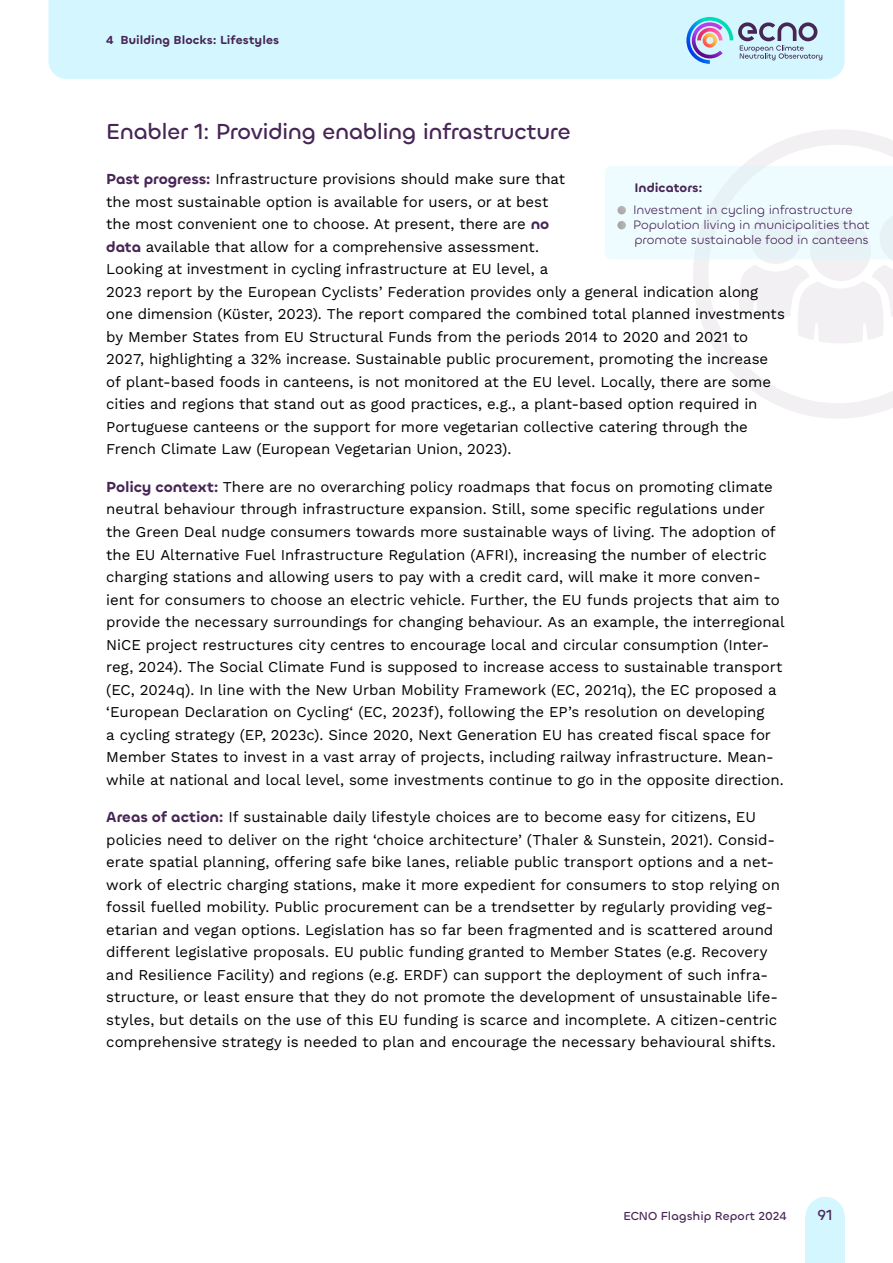
<style>
.page{position:relative;width:893px;height:1263px;background:#fff}
.page>*{position:absolute;margin:0;border:0;box-sizing:border-box;transform-origin:0 0}
.t1{font:500 22.5px "Chillax";letter-spacing:-.015em;color:#472656}
.Bodytext{font:15px/22.5px "Work Sans";letter-spacing:-.005em;color:#000}
.t2{font:500 15px "Chillax";color:#472656}
.Idicator_Bullets{font:12.75px/15px "Chillax";letter-spacing:-.005em;color:#472656}
.Indicators{font:600 12.75px "Chillax";color:#472656}
.t3{font:600 12px "Chillax";letter-spacing:.005em;color:#472656}
.t4{font:500 12px "Chillax";letter-spacing:.005em;color:#472656}
.s1{font-family:"Chillax";font-weight:600;color:#472656}
</style>
<div class="page">
<svg style="left:711px;top:129px;width:182px;height:290px"></svg>
<div style="left:48px;top:0;width:797px;height:79px;background:#d4f7ff"></div>
<div style="left:806px;top:1216px;width:39px;height:47px;background:#d4f6ff"></div>
<div style="left:806px;top:1197px;width:39px;height:39px;background:#d4f6ff;border-radius:50%"></div>
<svg style="left:686px;top:17px;width:136px;height:47px;background:#b1c5dc"></svg>
<svg style="left:605px;top:166px;width:288px;height:177px"></svg>
<p class="t3" style="left:106px;top:33px;width:174px">4 Building Blocks: Lifestyles</p>
<h3 class="t1" style="left:106px;top:118px;width:466px">Enabler 1: Providing enabling infrastructure</h3>
<p class="Bodytext" style="left:106px;top:167px;width:680px"><span class="s1">Past progress:</span> Infrastructure provisions should make sure that<br>the most sustainable option is available for users, or at best<br>the most convenient one to choose. At present, there are <span class="s1">no<br>data</span> available that allow for a comprehensive assessment.<br>Looking at investment in cycling infrastructure at EU level, a<br>2023 report by the European Cyclists’ Federation provides only a general indication along one dimension (Küster, 2023). The report compared the combined total planned investments by Member States from EU Structural Funds from the periods 2014 to 2020 and 2021 to 2027, highlighting a 32% increase. Sustainable public procurement, promoting the increase of plant-based foods in canteens, is not monitored at the EU level. Locally, there are some cities and regions that stand out as good practices, e.g., a plant-based option required in Portuguese canteens or the support for more vegetarian collective catering through the French Climate Law (European Vegetarian Union, 2023).</p>
<p class="Bodytext" style="left:106px;top:475px;width:680px"><span class="s1">Policy context:</span> There are no overarching policy roadmaps that focus on promoting climate neutral behaviour through infrastructure expansion. Still, some specific regulations under the Green Deal nudge consumers towards more sustainable ways of living. The adoption of the EU Alternative Fuel Infrastructure Regulation (AFRI), increasing the number of electric charging stations and allowing users to pay with a credit card, will make it more conven&shy;ient for consumers to choose an electric vehicle. Further, the EU funds projects that aim to provide the necessary surroundings for changing behaviour. As an example, the interregional NiCE project restructures city centres to encourage local and circular consumption (Inter&shy;reg, 2024). The Social Climate Fund is supposed to increase access to sustainable transport (EC, 2024q). In line with the New Urban Mobility Framework (EC, 2021q), the EC proposed a ‘European Declaration on Cycling‘ (EC, 2023f), following the EP’s resolution on developing<br>a cycling strategy (EP, 2023c). Since 2020, Next Generation EU has created fiscal space for Member States to invest in a vast array of projects, including railway infrastructure. Mean&shy;while at national and local level, some investments continue to go in the opposite direction.</p>
<p class="Bodytext" style="left:106px;top:805px;width:675px"><span class="s1">Areas of action:</span> If sustainable daily lifestyle choices are to become easy for citizens, EU policies need to deliver on the right ‘choice architecture’ (Thaler &amp; Sunstein, 2021). Consid&shy;erate spatial planning, offering safe bike lanes, reliable public transport options and a net&shy;work of electric charging stations, make it more expedient for consumers to stop relying on fossil fuelled mobility. Public procurement can be a trendsetter by regularly providing veg&shy;etarian and vegan options. Legislation has so far been fragmented and is scattered around different legislative proposals. EU public funding granted to Member States (e.g. Recovery and Resilience Facility) and regions (e.g. ERDF) can support the deployment of such infra&shy;structure, or least ensure that they do not promote the development of unsustainable life&shy;styles, but details on the use of this EU funding is scarce and incomplete. A citizen-centric comprehensive strategy is needed to plan and encourage the necessary behavioural shifts.</p>
<p class="Indicators" style="left:634px;top:180px;width:70px">Indicators:</p>
<p class="Idicator_Bullets" style="left:633px;top:203px;width:221px">Investment in cycling infrastructure</p>
<p class="Idicator_Bullets" style="left:633px;top:218px;width:239px">Population living in municipalities that promote sustainable food in canteens</p>
<p class="t4" style="left:623px;top:1208px;width:165px">ECNO Flagship Report 2024</p>
<p class="t2" style="left:817px;top:1205px;width:17px">91</p>
</div>
